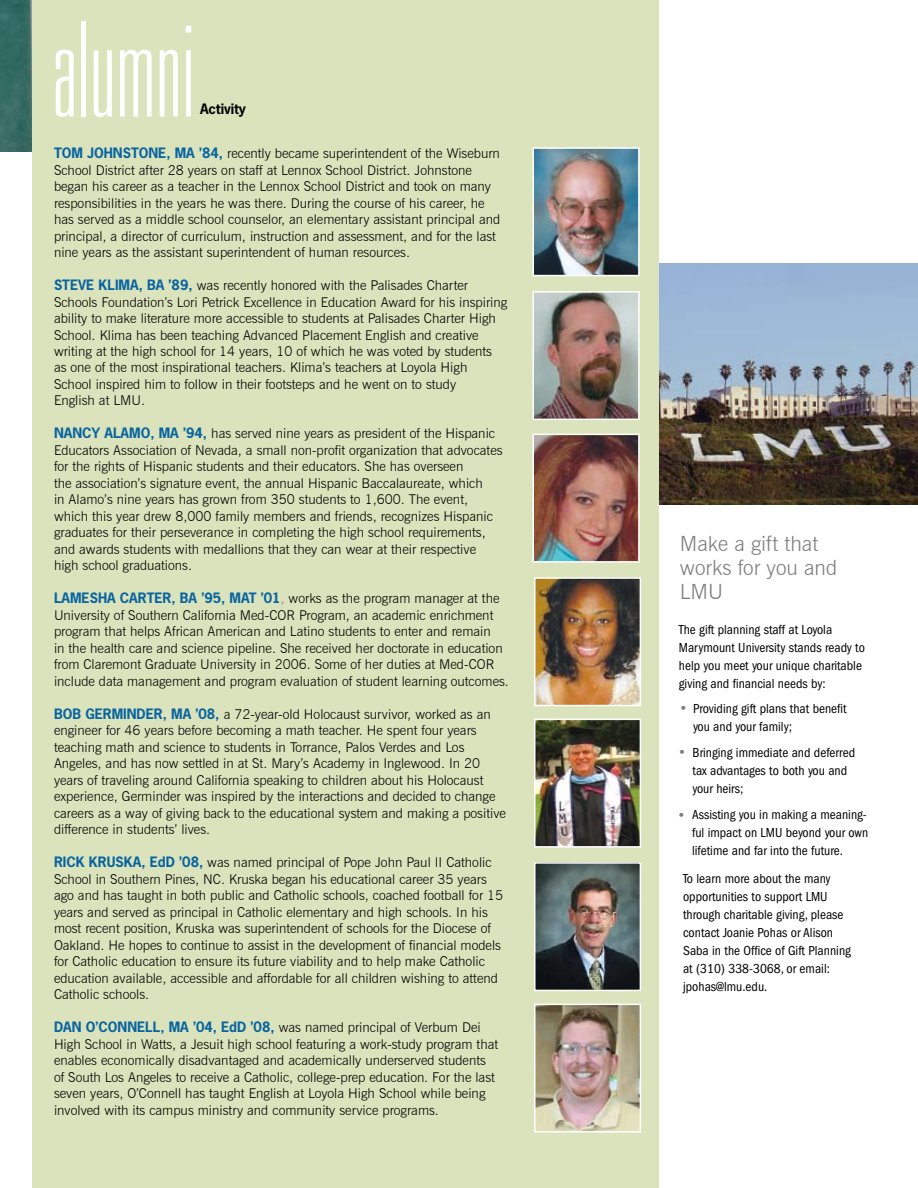
<style>
.page{position:relative;width:918px;height:1188px;background:#fff}
.page>*{position:absolute;margin:0;border:0;box-sizing:border-box;transform-origin:0 0}
.t1{font:100 ultra-condensed 132px "Univers";color:#fff}
.t2{font:300 21px/24px "News Gothic BT";color:#7c7d7d}
.t3{font:300 13.5px/16.5px "News Gothic BT";color:#000}
.t4{font:condensed 13.5px/18px "Franklin Gothic";color:#000}
.t5{font:700 13.5px "News Gothic Std";color:#000}
.t6{font:300 13.5px "News Gothic BT";color:#7c7d7d}
.s1{font-family:"News Gothic Std";font-weight:700;color:#0864a0}
.s2{color:#7c7d7d}
.s3{font-family:"News Gothic BT";font-weight:300;font-stretch:normal;color:#7c7d7d}
</style>
<div class="page">
<img style="left:659px;top:264px;width:259px;height:241px">
<img style="left:0;top:0;width:32px;height:151px">
<div style="left:32px;top:0;width:627px;height:1188px;background:#dae3bc"></div>
<img style="left:535px;top:150px;width:102px;height:123px">
<div style="left:532px;top:147px;width:108px;height:129px;border:2px solid #fff"></div>
<img style="left:535px;top:437px;width:102px;height:123px">
<div style="left:532px;top:434px;width:108px;height:129px;border:2px solid #fff"></div>
<img style="left:535px;top:294px;width:102px;height:123px">
<div style="left:532px;top:291px;width:108px;height:129px;border:2px solid #fff"></div>
<img style="left:537px;top:865px;width:101px;height:123px">
<div style="left:534px;top:862px;width:107px;height:129px;border:2px solid #fff"></div>
<img style="left:537px;top:722px;width:101px;height:123px">
<div style="left:534px;top:719px;width:107px;height:129px;border:2px solid #fff"></div>
<img style="left:537px;top:1007px;width:101px;height:123px">
<div style="left:534px;top:1004px;width:107px;height:129px;border:2px solid #fff"></div>
<img style="left:537px;top:580px;width:101px;height:123px">
<div style="left:534px;top:577px;width:107px;height:129px;border:2px solid #fff"></div>
<h1 class="t1" style="left:52px;top:3px;width:144px">alumni</h1>
<p class="t5" style="left:200px;top:100px;width:47px">Activity</p>
<p class="t3" style="left:54px;top:145px;width:448px"><span class="s1">TOM JOHNSTONE, MA ’84,</span> recently became superintendent of the Wiseburn School District after 28 years on staff at Lennox School District. Johnstone began his career as a teacher in the Lennox School District and took on many responsibilities in the years he was there. During the course of his career, he has served as a middle school counselor, an elementary assistant principal and principal, a director of curriculum, instruction and assessment, and for the last nine years as the assistant superintendent of human resources.</p>
<p class="t3" style="left:54px;top:277px;width:455px"><span class="s1">STEVE KLIMA, BA ’89,</span> was recently honored with the Palisades Charter Schools Foundation’s Lori Petrick Excellence in Education Award for his inspiring ability to make literature more accessible to students at Palisades Charter High School. Klima has been teaching Advanced Placement English and creative writing at the high school for 14 years, 10 of which he was voted by students as one of the most inspirational teachers. Klima’s teachers at Loyola High School inspired him to follow in their footsteps and he went on to study<br>English at LMU.</p>
<p class="t3" style="left:54px;top:425px;width:450px"><span class="s1">NANCY ALAMO, MA ’94,</span> has served nine years as president of the Hispanic Educators Association of Nevada, a small non-profit organization that advocates for the rights of Hispanic students and their educators. She has overseen<br>the association’s signature event, the annual Hispanic Baccalaureate, which<br>in Alamo’s nine years has grown from 350 students to 1,600. The event, which this year drew 8,000 family members and friends, recognizes Hispanic graduates for their perseverance in completing the high school requirements, and awards students with medallions that they can wear at their respective high school graduations.</p>
<p class="t3" style="left:54px;top:590px;width:456px"><span class="s1">LAMESHA CARTER, BA ’95, MAT ’01</span><span class="s2">,</span> works as the program manager at the University of Southern California Med-COR Program, an academic enrichment program that helps African American and Latino students to enter and remain<br>in the health care and science pipeline. She received her doctorate in education from Claremont Graduate University in 2006. Some of her duties at Med-COR include data management and program evaluation of student learning outcomes.</p>
<p class="t3" style="left:54px;top:706px;width:453px"><span class="s1">BOB GERMINDER, MA ’08,</span> a 72-year-old Holocaust survivor, worked as an engineer for 46 years before becoming a math teacher. He spent four years teaching math and science to students in Torrance, Palos Verdes and Los Angeles, and has now settled in at St. Mary’s Academy in Inglewood. In 20 years of traveling around California speaking to children about his Holocaust experience, Germinder was inspired by the interactions and decided to change careers as a way of giving back to the educational system and making a positive difference in students’ lives.</p>
<p class="t3" style="left:54px;top:854px;width:451px"><span class="s1">RICK KRUSKA, EdD ’08,</span> was named principal of Pope John Paul II Catholic School in Southern Pines, NC. Kruska began his educational career 35 years ago and has taught in both public and Catholic schools, coached football for 15 years and served as principal in Catholic elementary and high schools. In his most recent position, Kruska was superintendent of schools for the Diocese of Oakland. He hopes to continue to assist in the development of financial models for Catholic education to ensure its future viability and to help make Catholic education available, accessible and affordable for all children wishing to attend Catholic schools.</p>
<p class="t3" style="left:54px;top:1019px;width:446px"><span class="s1">DAN O’CONNELL, MA ’04, EdD ’08,</span> was named principal of Verbum Dei High School in Watts, a Jesuit high school featuring a work-study program that enables economically disadvantaged and academically underserved students of South Los Angeles to receive a Catholic, college-prep education. For the last seven years, O’Connell has taught English at Loyola High School while being involved with its campus ministry and community service programs.</p>
<h2 class="t2" style="left:680px;top:531px;width:159px">Make a gift that works for you and<br>LMU</h2>
<p class="t4" style="left:679px;top:621px;width:188px">The gift planning staff at Loyola Marymount University stands ready to help you meet your unique charitable giving and financial needs by:</p>
<p class="t4" style="left:693px;top:700px;width:155px;text-indent:-14px"><span class="s3">•</span> Providing gift plans that benefit you and your family;</p>
<p class="t6" style="left:678px;top:744px;width:9px">•</p>
<p class="t4" style="left:693px;top:744px;width:164px">Bringing immediate and deferred tax advantages to both you and your heirs;</p>
<p class="t4" style="left:692px;top:806px;width:178px;text-align:justify">Assisting you in making a meaning&shy;ful impact on LMU beyond your own lifetime and far into the future.</p>
<p class="t6" style="left:677px;top:807px;width:9px">•</p>
<p class="t4" style="left:683px;top:870px;width:169px">To learn more about the many opportunities to support LMU through charitable giving, please contact Joanie Pohas or Alison<br>Saba in the Office of Gift Planning at (310) 338-3068, or email: jpohas@lmu.edu.</p>
</div>
